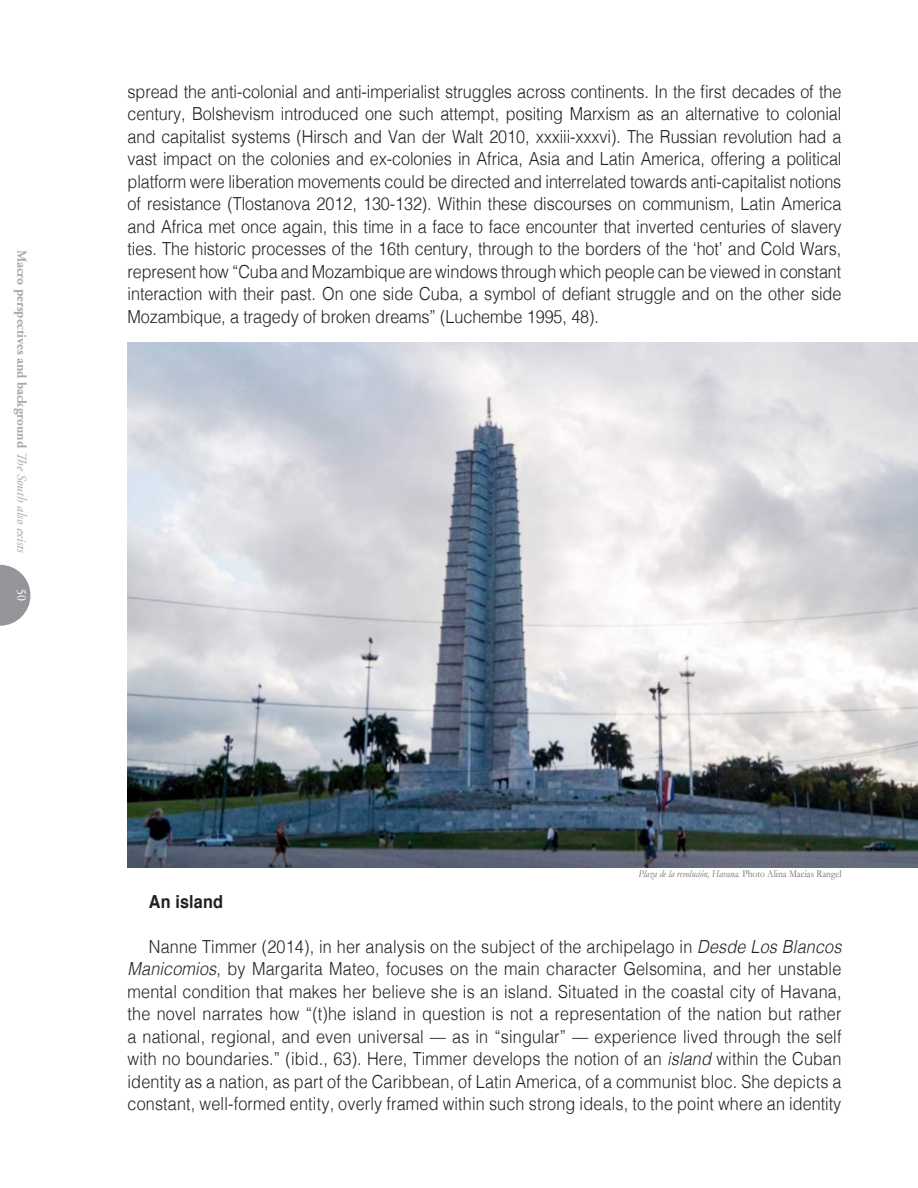
<style>
.page{position:relative;width:918px;height:1188px;background:#fff}
.page>*{position:absolute;margin:0;border:0;box-sizing:border-box;transform-origin:0 0}
.t1{font:300 18px/22.5px "Helvetica";letter-spacing:-.005em;color:#231f20;text-align:justify;scale:.9 1}
.t2{font:700 18px "Helvetica";letter-spacing:.01em;color:#231f20;scale:.9 1}
.t3{font:700 13.5px "Adobe Garamond Pro";color:#a8a9ad}
.t4{font:13.5px "Garamond Premr Pro";color:#fff;scale:.9 1}
.t5{font:italic 10.5px "Garamond";color:#6c6d70;scale:.9 1}
.s1{font-weight:400;font-style:italic}
.s2{font-style:normal}
.s3{font-style:italic}
</style>
<div class="page">
<svg style="left:0;top:565px;width:30px;height:61px"></svg>
<img style="left:128px;top:343px;width:790px;height:525px">
<p class="t3" style="left:30px;top:250px;width:305px;rotate:90deg">Macro perspectives and background <span class="s1">The South also exists</span></p>
<p class="t4" style="left:30px;top:589px;width:15px;rotate:90deg">50</p>
<p class="t1" style="left:128px;top:79px;width:795px">spread the anti-colonial and anti-imperialist struggles across continents. In the first decades of the century, Bolshevism introduced one such attempt, positing Marxism as an alternative to colonial and capitalist systems (Hirsch and Van der Walt 2010, xxxiii-xxxvi). The Russian revolution had a vast impact on the colonies and ex-colonies in Africa, Asia and Latin America, offering a political platform were liberation movements could be directed and interrelated towards anti-capitalist notions of resistance (Tlostanova 2012, 130-132). Within these discourses on communism, Latin America and Africa met once again, this time in a face to face encounter that inverted centuries of slavery ties. The historic processes of the 16th century, through to the borders of the ‘hot’ and Cold Wars, represent how “Cuba and Mozambique are windows through which people can be viewed in constant interaction with their past. On one side Cuba, a symbol of defiant struggle and on the other side Mozambique, a tragedy of broken dreams” (Luchembe 1995, 48).</p>
<p class="t5" style="left:638px;top:868px;width:227px">Plaza de la revolución, Havana. <span class="s2">Photo Alina Macías Rangel</span></p>
<p class="t2" style="left:149px;top:885px;width:84px">An island</p>
<p class="t1" style="left:128px;top:934px;width:795px;text-indent:21px">Nanne Timmer (2014), in her analysis on the subject of the archipelago in <span class="s3">Desde Los Blancos Manicomios</span>, by Margarita Mateo, focuses on the main character Gelsomina, and her unstable mental condition that makes her believe she is an island. Situated in the coastal city of Havana, the novel narrates how “(t)he island in question is not a representation of the nation but rather a national, regional, and even universal — as in “singular” — experience lived through the self with no boundaries.” (ibid., 63). Here, Timmer develops the notion of an <span class="s3">island</span> within the Cuban identity as a nation, as part of the Caribbean, of Latin America, of a communist bloc. She depicts a constant, well-formed entity, overly framed within such strong ideals, to the point where an identity</p>
</div>
